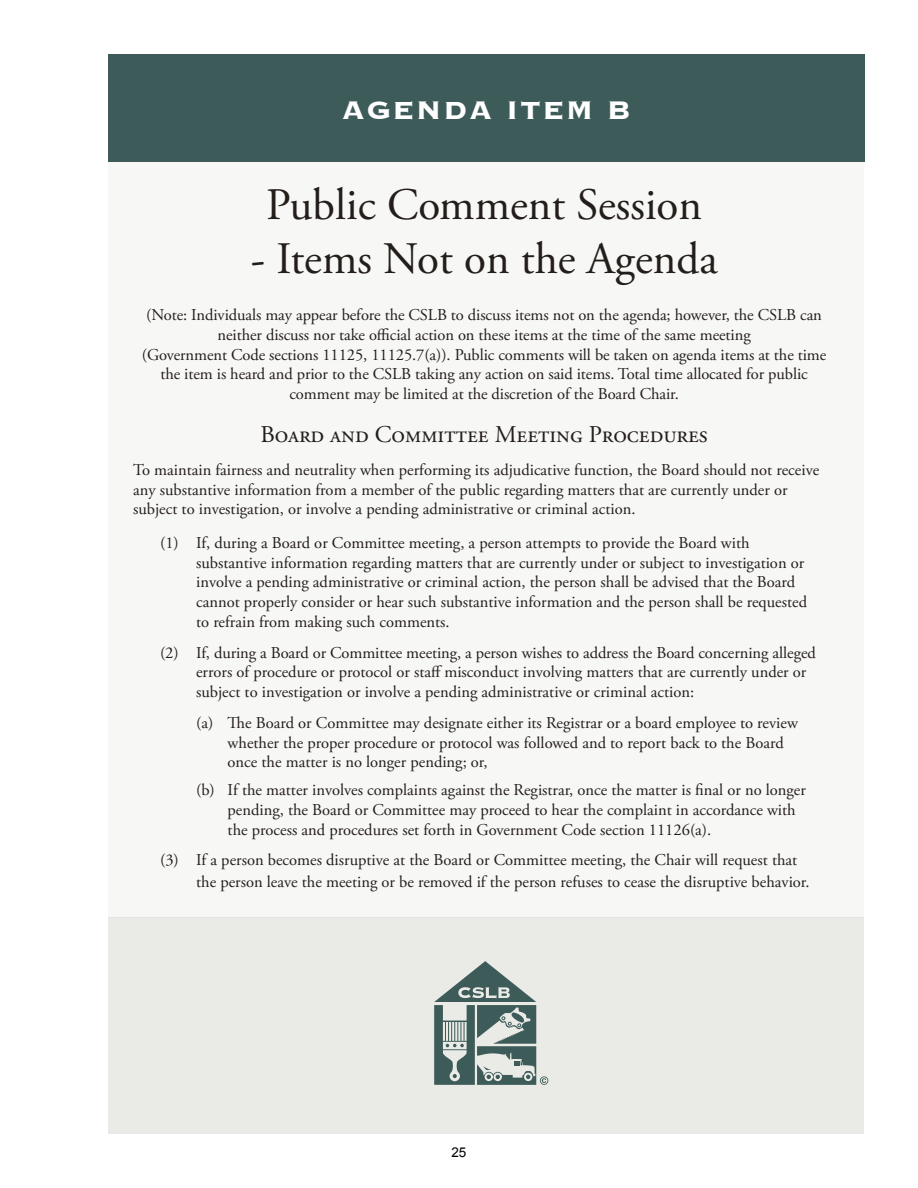
<style>
.page{position:relative;width:918px;height:1188px;background:#fff}
.page>*{position:absolute;margin:0;border:0;box-sizing:border-box;transform-origin:0 0}
.Headings{font:45px "Adobe Garamond Pro";letter-spacing:-.02em;color:#241e1b}
.t1{font:700 33px "Copperplate";letter-spacing:.05em;color:#fff}
.Subhead{font:24px "Adobe Garamond Pro";color:#241e1b}
.Body_2{font:16.5px/19.8px "Adobe Garamond Pro";letter-spacing:-.005em;color:#241e1b}
.Body_2-2{font:16.5px/19.8px "Adobe Garamond Pro";letter-spacing:-.115em;color:#241e1b}
.Procedure{font:16.5px/21.6px "Adobe Garamond Pro";color:#241e1b}
.t2{font:13.5px "Arial";color:#000}
</style>
<div class="page">
<div style="left:108px;top:162px;width:756px;height:756px;background:#f7f7f5"></div>
<div style="left:108px;top:918px;width:756px;height:216px;background:#eaeae6"></div>
<div style="left:108px;top:54px;width:757px;height:108px;background:#3d5b58"></div>
<svg style="left:434px;top:961px;width:114px;height:124px"></svg>
<p class="t1" style="left:341px;top:88px;width:291px">AGENDA ITEM B</p>
<p class="Headings" style="left:266px;top:178px;width:437px">Public Comment Session</p>
<p class="Headings" style="left:251px;top:232px;width:469px">- Items Not on the Agenda</p>
<p class="Body_2" style="left:142px;top:306px;width:686px;text-align:center">(Note: Individuals may appear before the CSLB to discuss items not on the agenda; however, the CSLB can neither discuss nor take official action on these items at the time of the same meeting<br>(Government Code sections 11125, 11125.7(a)). Public comments will be taken on agenda items at the time the item is heard and prior to the CSLB taking any action on said items. Total time allocated for public comment may be limited at the discretion of the Board Chair.</p>
<p class="Subhead" style="left:260px;top:420px;width:449px">Board and Committee Meeting Procedures</p>
<p class="Body_2-2" style="left:133px;top:460px;width:688px">To maintain fairness and neutrality when performing its adjudicative function, the Board should not receive any substantive information from a member of the public regarding matters that are currently under or subject to investigation, or involve a pending administrative or criminal action.</p>
<p class="Body_2" style="left:196px;top:533px;width:612px;text-indent:-36px">(1) If, during a Board or Committee meeting, a person attempts to provide the Board with substantive information regarding matters that are currently under or subject to investigation or involve a pending administrative or criminal action, the person shall be advised that the Board cannot properly consider or hear such substantive information and the person shall be requested to refrain from making such comments.</p>
<p class="Body_2" style="left:196px;top:643px;width:621px;text-indent:-36px">(2) If, during a Board or Committee meeting, a person wishes to address the Board concerning alleged errors of procedure or protocol or staff misconduct involving matters that are currently under or subject to investigation or involve a pending administrative or criminal action:</p>
<p class="Body_2" style="left:228px;top:713px;width:572px;text-indent:-31px">(a) The Board or Committee may designate either its Registrar or a board employee to review whether the proper procedure or protocol was followed and to report back to the Board once the matter is no longer pending; or,</p>
<p class="Body_2" style="left:228px;top:780px;width:580px;text-indent:-32px">(b) If the matter involves complaints against the Registrar, once the matter is final or no longer pending, the Board or Committee may proceed to hear the complaint in accordance with the process and procedures set forth in Government Code section 11126(a).</p>
<p class="Procedure" style="left:196px;top:850px;width:615px;text-indent:-36px">(3) If a person becomes disruptive at the Board or Committee meeting, the Chair will request that the person leave the meeting or be removed if the person refuses to cease the disruptive behavior.</p>
<p class="t2" style="left:451px;top:1143px;width:17px">25</p>
</div>
